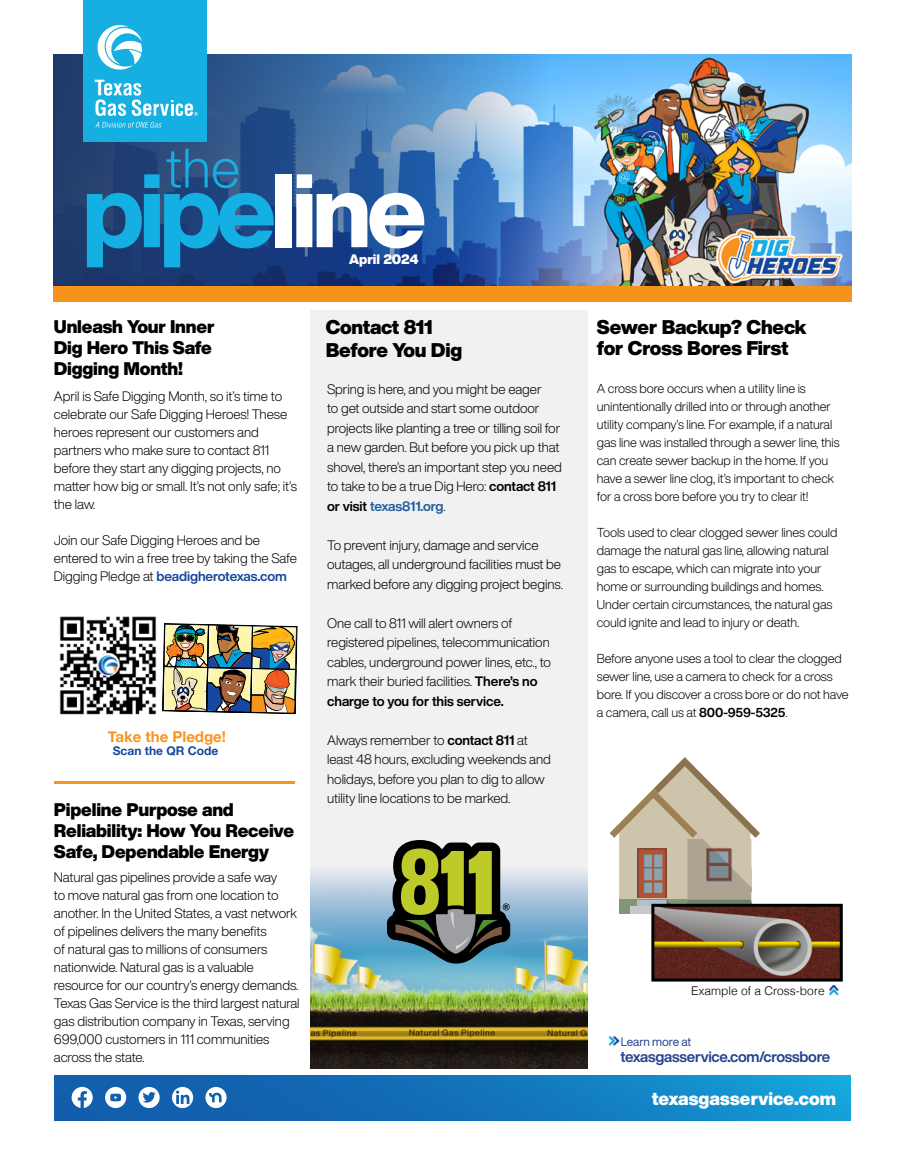
<style>
.page{position:relative;width:905px;height:1175px;background:#fff}
.page>*{position:absolute;margin:0;border:0;box-sizing:border-box;transform-origin:0 0}
.t1{font:900 19.5px/22.5px "Helvetica Now Display";letter-spacing:-.01em;color:#000}
.t2{font:900 18px/21px "Helvetica Now Display";letter-spacing:-.01em;color:#000}
.t3{font:900 18px "Helvetica Now Display";color:#fff}
.t4{font:700 15px "Helvetica Now Display";letter-spacing:-.015em;color:#25408f}
.t5{font:700 15px "Helvetica Neue";color:#f79420}
.t6{font:300 13.5px/18px "Helvetica Now Display";letter-spacing:-.005em;color:#000}
.t7{font:900 13.5px "Helvetica Now Display";color:#fff}
.t8{font:300 12.75px/18px "Helvetica Now Display";letter-spacing:-.005em;color:#000}
.t9{font:300 12px "Helvetica";color:#000}
.t10{font:700 12px "Helvetica Neue";color:#17489b}
.t11{font:12px "Helvetica Now Display";letter-spacing:-.015em;color:#25408f}
.s1{font-weight:700;color:#17489b}
.s2{font-weight:700}
.s3{font-weight:700;color:#215e9e}
</style>
<div class="page">
<div style="left:54px;top:1075px;width:796px;height:45px;background:linear-gradient(to right,#1253a6,#149ad4)"></div>
<img style="left:56px;top:54px;width:795px;height:232px">
<div style="left:53px;top:286px;width:798px;height:15px;background:#f7931d"></div>
<div style="left:276px;top:174px;width:16px;height:73px;background:#fff"></div>
<svg style="left:296px;top:174px;width:128px;height:74px"></svg>
<svg style="left:87px;top:149px;width:187px;height:118px;background:#1c6da2"></svg>
<div style="left:84px;top:0;width:123px;height:141px;background:#15afe2"></div>
<svg style="left:138px;top:1086px;width:22px;height:22px"></svg>
<svg style="left:105px;top:1086px;width:21px;height:22px"></svg>
<svg style="left:172px;top:1086px;width:21px;height:22px"></svg>
<svg style="left:72px;top:1086px;width:21px;height:21px"></svg>
<svg style="left:205px;top:1086px;width:21px;height:22px"></svg>
<div style="left:310px;top:310px;width:277px;height:751px;background:#f1f1f2"></div>
<svg style="left:97px;top:25px;width:45px;height:45px"></svg>
<svg style="left:95px;top:80px;width:103px;height:36px"></svg>
<svg style="left:95px;top:122px;width:66px;height:6px"></svg>
<svg style="left:608px;top:1036px;width:11px;height:10px"></svg>
<hr style="left:54px;top:781px;width:240px;height:2px;background:#f79420">
<img style="left:310px;top:870px;width:277px;height:198px">
<svg style="left:387px;top:840px;width:123px;height:123px;background:#626f49"></svg>
<img style="left:59px;top:616px;width:98px;height:99px">
<img style="left:162px;top:623px;width:136px;height:91px">
<div style="left:619px;top:899px;width:68px;height:15px;background:#809677"></div>
<div style="left:637px;top:900px;width:29px;height:6px;background:#b1c0c9"></div>
<div style="left:630px;top:906px;width:43px;height:8px;background:#c7c8ca"></div>
<img style="left:687px;top:899px;width:64px;height:4px">
<svg style="left:609px;top:757px;width:151px;height:142px"></svg>
<img style="left:643px;top:867px;width:19px;height:25px">
<img style="left:655px;top:907px;width:183px;height:70px">
<div style="left:651px;top:903px;width:191px;height:78px;border:3px solid #000"></div>
<svg style="left:829px;top:985px;width:9px;height:11px"></svg>
<h2 class="t2" style="left:54px;top:316px;width:162px">Unleash Your Inner<br>Dig Hero This Safe<br>Digging Month!</h2>
<p class="t6" style="left:54px;top:387px;width:245px">April is Safe Digging Month, so it’s time to celebrate our Safe Digging Heroes! These heroes represent our customers and partners who make sure to contact 811 before they start any digging projects, no matter how big or small. It’s not only safe; it’s the law.</p>
<p class="t6" style="left:54px;top:531px;width:244px">Join our Safe Digging Heroes and be entered to win a free tree by taking the Safe<br>Digging Pledge at <span class="s1">beadigherotexas.com</span></p>
<p class="t5" style="left:108px;top:724px;width:120px">Take the Pledge!</p>
<p class="t10" style="left:113px;top:741px;width:107px">Scan the QR Code</p>
<h2 class="t2" style="left:54px;top:799px;width:242px">Pipeline Purpose and<br>Reliability: How You Receive<br>Safe, Dependable Energy</h2>
<p class="t6" style="left:54px;top:868px;width:247px">Natural gas pipelines provide a safe way<br>to move natural gas from one location to another. In the United States, a vast network of pipelines delivers the many benefits<br>of natural gas to millions of consumers nationwide. Natural gas is a valuable resource for our country’s energy demands.<br>Texas Gas Service is the third largest natural gas distribution company in Texas, serving 699,000 customers in 111 communities across the state.</p>
<p class="t7" style="left:349px;top:250px;width:71px">April 2024</p>
<h1 class="t1" style="left:325px;top:316px;width:138px">Contact 811<br>Before You Dig</h1>
<p class="t6" style="left:327px;top:379px;width:236px;line-height:19.5px">Spring is here, and you might be eager<br>to get outside and start some outdoor projects like planting a tree or tilling soil for a new garden. But before you pick up that shovel, there’s an important step you need to take to be a true Dig Hero: <span class="s2">contact 811 or visit</span> <span class="s3">texas811.org</span>.</p>
<p class="t6" style="left:327px;top:535px;width:237px;line-height:19.5px">To prevent injury, damage and service outages, all underground facilities must be marked before any digging project begins.</p>
<p class="t6" style="left:327px;top:613px;width:225px;line-height:19.5px">One call to 811 will alert owners of registered pipelines, telecommunication cables, underground power lines, etc., to mark their buried facilities. <span class="s2">There’s no charge to you for this service.</span></p>
<p class="t6" style="left:327px;top:730px;width:225px;line-height:19.5px">Always remember to <span class="s2">contact 811</span> at least 48 hours, excluding weekends and holidays, before you plan to dig to allow utility line locations to be marked.</p>
<h1 class="t1" style="left:597px;top:316px;width:211px;line-height:21px">Sewer Backup? Check for Cross Bores First</h1>
<p class="t8" style="left:597px;top:379px;width:244px">A cross bore occurs when a utility line is unintentionally drilled into or through another utility company’s line. For example, if a natural gas line was installed through a sewer line, this can create sewer backup in the home. If you have a sewer line clog, it’s important to check for a cross bore before you try to clear it!</p>
<p class="t8" style="left:597px;top:523px;width:242px">Tools used to clear clogged sewer lines could damage the natural gas line, allowing natural gas to escape, which can migrate into your home or surrounding buildings and homes.<br>Under certain circumstances, the natural gas could ignite and lead to injury or death.</p>
<p class="t8" style="left:597px;top:649px;width:253px">Before anyone uses a tool to clear the clogged sewer line, use a camera to check for a cross bore. If you discover a cross bore or do not have a camera, call us at <span class="s2">800-959-5325</span>.</p>
<p class="t9" style="left:691px;top:980px;width:135px">Example of a Cross-bore</p>
<p class="t11" style="left:621px;top:1033px;width:72px">Learn more at</p>
<p class="t4" style="left:620px;top:1046px;width:211px">texasgasservice.com/crossbore</p>
<h2 class="t3" style="left:651px;top:1086px;width:186px">texasgasservice.com</h2>
</div>
